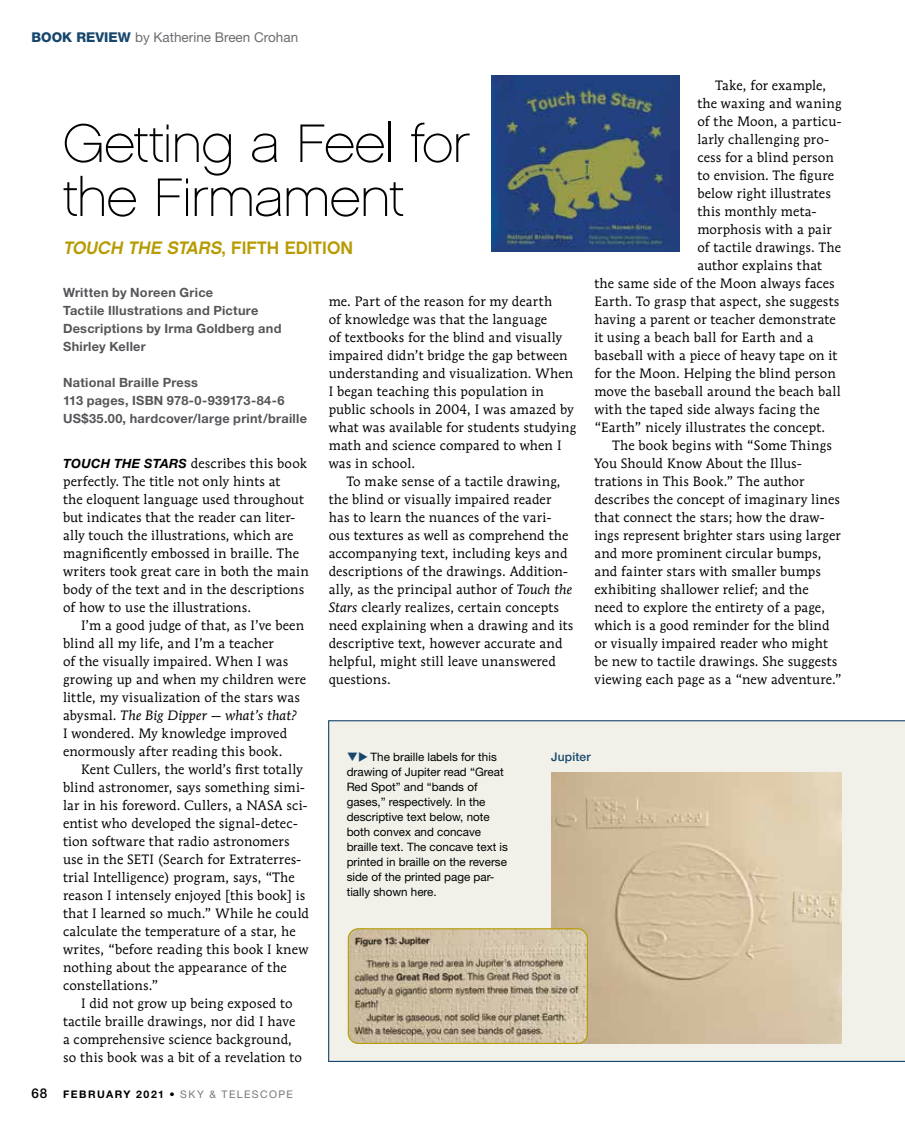
<style>
.page{position:relative;width:905px;height:1134px;background:#fff}
.page>*{position:absolute;margin:0;border:0;box-sizing:border-box;transform-origin:0 0}
.t1{font:54px/54px "Chalet Paris Nineteen Sixty";letter-spacing:-.02em;color:#000}
.t2{font:italic 18px "Chalet New York Nineteen Sixty";color:#b79b00}
.t3{font:13.5px/18px "Mendoza Roman Std";letter-spacing:.015em;color:#000}
.t4{font:13.5px "Helvetica Neue LT Std";color:#6a6d70}
.t5{font:700 12.75px/18px "Helvetica Neue LT Std";letter-spacing:.02em;color:#555659}
.t6{font:500 12px "Helvetica Neue LT Std";letter-spacing:.015em;color:#17466d}
.t7{font:11.7px/15px "Helvetica Neue LT Std";color:#000}
.t8{font:10.5px "Helvetica Neue LT Std";letter-spacing:.135em;color:#75787c}
.s1{font-weight:800;color:#17466d}
.s2{font-style:normal}
.s3{font-style:italic}
.s4{font-family:"Helvetica Neue LT Std";font-weight:700;font-style:italic;font-size:12.75px}
.s5{color:#17466d}
.s6{font-weight:500;font-size:13.5px;color:#000}
.s7{font-weight:700;color:#000}
.s8{color:#000}
</style>
<div class="page">
<div style="left:328px;top:720px;width:576px;height:342px;background:#f1f1ea"></div>
<img style="left:491px;top:75px;width:188px;height:177px">
<img style="left:551px;top:772px;width:291px;height:272px">
<img style="left:348px;top:929px;width:239px;height:114px">
<div style="left:348px;top:928px;width:240px;height:116px;border:1px solid #b79b00;border-radius:10px"></div>
<p class="t4" style="left:32px;top:29px;width:268px"><span class="s1">BOOK REVIEW</span> by Katherine Breen Crohan</p>
<p class="t3" style="left:715px;top:76px;width:112px">Take, for example,</p>
<p class="t3" style="left:697px;top:94px;width:146px">the waxing and waning</p>
<p class="t3" style="left:697px;top:112px;width:146px">of the Moon, a particu-</p>
<p class="t3" style="left:697px;top:130px;width:133px">larly challenging pro-</p>
<p class="t3" style="left:697px;top:148px;width:138px">cess for a blind person</p>
<p class="t3" style="left:697px;top:166px;width:138px">to envision. The figure</p>
<p class="t3" style="left:697px;top:184px;width:135px">below right illustrates</p>
<p class="t3" style="left:697px;top:202px;width:121px">this monthly meta-</p>
<p class="t3" style="left:697px;top:220px;width:136px">morphosis with a pair</p>
<p class="t3" style="left:697px;top:238px;width:145px">of tactile drawings. The</p>
<p class="t3" style="left:697px;top:256px;width:126px">author explains that</p>
<p class="t3" style="left:594px;top:274px;width:242px">the same side of the Moon always faces</p>
<p class="t3" style="left:594px;top:292px;width:246px">Earth. To grasp that aspect, she suggests</p>
<p class="t3" style="left:594px;top:310px;width:243px">having a parent or teacher demonstrate</p>
<p class="t3" style="left:594px;top:328px;width:221px">it using a beach ball for Earth and a</p>
<p class="t3" style="left:594px;top:346px;width:244px">baseball with a piece of heavy tape on it</p>
<p class="t3" style="left:594px;top:364px;width:243px">for the Moon. Helping the blind person</p>
<p class="t3" style="left:594px;top:382px;width:248px">move the baseball around the beach ball</p>
<p class="t3" style="left:594px;top:400px;width:227px">with the taped side always facing the</p>
<p class="t3" style="left:594px;top:418px;width:232px">“Earth” nicely illustrates the concept.</p>
<p class="t3" style="left:612px;top:436px;width:221px">The book begins with “Some Things</p>
<p class="t3" style="left:594px;top:454px;width:209px">You Should Know About the Illus-</p>
<p class="t3" style="left:594px;top:472px;width:211px">trations in This Book.” The author</p>
<p class="t3" style="left:594px;top:490px;width:247px">describes the concept of imaginary lines</p>
<p class="t3" style="left:594px;top:508px;width:232px">that connect the stars; how the draw-</p>
<p class="t3" style="left:594px;top:526px;width:248px">ings represent brighter stars using larger</p>
<p class="t3" style="left:594px;top:544px;width:229px">and more prominent circular bumps,</p>
<p class="t3" style="left:594px;top:562px;width:228px">and fainter stars with smaller bumps</p>
<p class="t3" style="left:594px;top:580px;width:216px">exhibiting shallower relief; and the</p>
<p class="t3" style="left:594px;top:598px;width:232px">need to explore the entirety of a page,</p>
<p class="t3" style="left:594px;top:616px;width:237px">which is a good reminder for the blind</p>
<p class="t3" style="left:594px;top:634px;width:235px">or visually impaired reader who might</p>
<p class="t3" style="left:594px;top:652px;width:244px">be new to tactile drawings. She suggests</p>
<p class="t3" style="left:594px;top:670px;width:249px">viewing each page as a “new adventure.”</p>
<h1 class="t1" style="left:63px;top:117px;width:408px">Getting a Feel for the Firmament</h1>
<h2 class="t2" style="left:63px;top:236px;width:291px">TOUCH THE STARS<span class="s2">, F I F T H E D I T I O N</span></h2>
<p class="t3" style="left:328px;top:292px;width:249px">me. Part of the reason for my dearth<br>of knowledge was that the language<br>of textbooks for the blind and visually impaired didn’t bridge the gap between understanding and visualization. When I began teaching this population in public schools in 2004, I was amazed by what was available for students studying math and science compared to when I was in school.</p>
<p class="t3" style="left:328px;top:472px;width:246px;text-indent:18px">To make sense of a tactile drawing, the blind or visually impaired reader has to learn the nuances of the vari&shy;ous textures as well as comprehend the accompanying text, including keys and descriptions of the drawings. Addition&shy;ally, as the principal author of <span class="s3">Touch the Stars</span> clearly realizes, certain concepts need explaining when a drawing and its descriptive text, however accurate and helpful, might still leave unanswered questions.</p>
<p class="t5" style="left:63px;top:283px;width:220px">Written by Noreen Grice<br>Tactile Illustrations and Picture<br>Descriptions by Irma Goldberg and<br>Shirley Keller</p>
<p class="t5" style="left:63px;top:373px;width:245px">National Braille Press<br>113 pages, ISBN 978-0-939173-84-6<br>US$35.00, hardcover/large print/braille</p>
<p class="t3" style="left:63px;top:454px;width:247px"><span class="s4">TOUCH THE STARS</span> describes this book perfectly. The title not only hints at<br>the eloquent language used throughout but indicates that the reader can liter&shy;ally touch the illustrations, which are magnificently embossed in braille. The writers took great care in both the main body of the text and in the descriptions of how to use the illustrations.</p>
<p class="t3" style="left:63px;top:616px;width:244px;text-indent:18px">I’m a good judge of that, as I’ve been blind all my life, and I’m a teacher<br>of the visually impaired. When I was growing up and when my children were little, my visualization of the stars was abysmal. <span class="s3">The Big Dipper — what’s that?<br></span>I wondered. My knowledge improved enormously after reading this book.</p>
<p class="t3" style="left:63px;top:760px;width:247px;text-indent:18px">Kent Cullers, the world’s first totally blind astronomer, says something simi&shy;lar in his foreword. Cullers, a NASA sci&shy;entist who developed the signal-detec&shy;tion software that radio astronomers use in the SETI (Search for Extraterres&shy;trial Intelligence) program, says, “The reason I intensely enjoyed [this book] is that I learned so much.” While he could calculate the temperature of a star, he writes, “before reading this book I knew nothing about the appearance of the constellations.”</p>
<p class="t3" style="left:63px;top:994px;width:240px;text-indent:18px">I did not grow up being exposed to tactile braille drawings, nor did I have a comprehensive science background, so this book was a bit of a revelation to</p>
<p class="t7" style="left:346px;top:749px;width:163px"><span class="s5">❑◆</span> The braille labels for this drawing of Jupiter read “Great<br>Red Spot” and “bands of gases,” respectively. In the descriptive text below, note both convex and concave braille text. The concave text is printed in braille on the reverse side of the printed page par&shy;tially shown here.</p>
<p class="t6" style="left:551px;top:749px;width:41px">Jupiter</p>
<p class="t8" style="left:32px;top:1088px;width:263px"><span class="s6">68</span> <span class="s7">FEBRUARY 2021</span> <span class="s8">•</span> SKY &amp; TELESCOPE</p>
</div>
